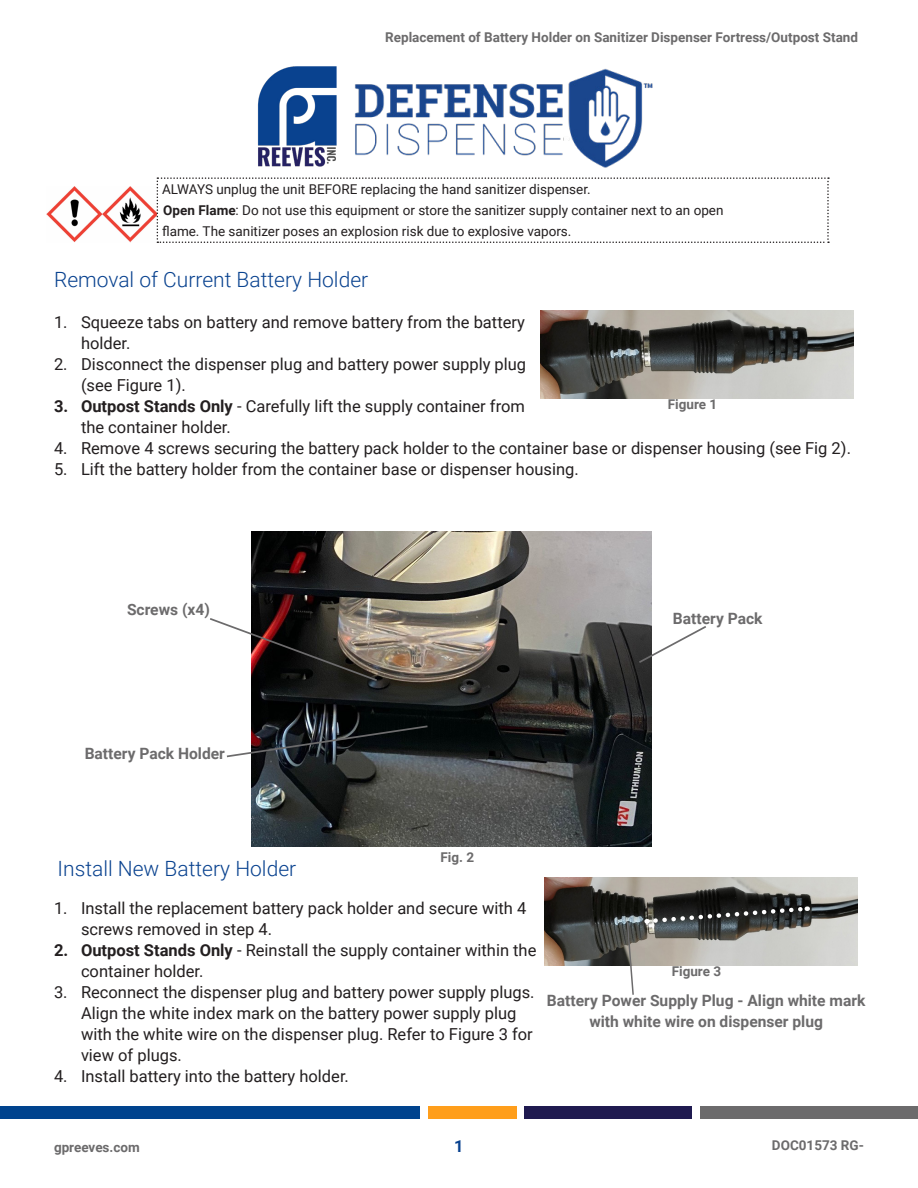
<style>
.page{position:relative;width:918px;height:1188px;background:#fff}
.page>*{position:absolute;margin:0;border:0;box-sizing:border-box;transform-origin:0 0}
.Sub_Header{font:300 21px "Roboto";color:#09428f}
.t1{font:16.5px/21px "Roboto";color:#231f20}
.t2{font:700 16.5px "Roboto";color:#09428f}
.t3{font:700 15.6px/20.9px "Roboto";color:#6c6b6c;text-align:center}
.Bullets{font:13.5px "Roboto";color:#231f20}
.t4{font:700 13.5px "Roboto";color:#6c6b6c}
.s1{font-weight:700}
</style>
<div class="page">
<div style="left:700px;top:1106px;width:218px;height:13px;background:#6c6b6c"></div>
<div style="left:0;top:1106px;width:419px;height:13px;background:#00438e"></div>
<div style="left:428px;top:1106px;width:89px;height:13px;background:#ff9e1b"></div>
<div style="left:525px;top:1106px;width:167px;height:13px;background:#1f1a50"></div>
<img style="left:251px;top:531px;width:400px;height:316px">
<img style="left:257px;top:67px;width:80px;height:100px">
<img style="left:354px;top:68px;width:299px;height:100px">
<img style="left:46px;top:184px;width:111px;height:59px">
<svg style="left:157px;top:177px;width:672px;height:66px"></svg>
<img style="left:540px;top:310px;width:314px;height:88px">
<svg style="left:210px;top:617px;width:169px;height:65px"></svg>
<svg style="left:637px;top:624px;width:69px;height:41px"></svg>
<img style="left:544px;top:877px;width:314px;height:88px">
<svg style="left:626px;top:920px;width:9px;height:75px"></svg>
<svg style="left:647px;top:904px;width:161px;height:21px;background:#3a3c3b"></svg>
<svg style="left:226px;top:724px;width:203px;height:34px;background:#3d4043"></svg>
<p class="t4" style="left:385px;top:28px;width:474px">Replacement of Battery Holder on Sanitizer Dispenser Fortress/Outpost Stand</p>
<p class="Bullets" style="left:162px;top:180px;width:430px">ALWAYS unplug the unit BEFORE replacing the hand sanitizer dispenser.</p>
<p class="Bullets" style="left:163px;top:201px;width:562px"><span class="s1">Open Flame</span>: Do not use this equipment or store the sanitizer supply container next to an open</p>
<p class="Bullets" style="left:162px;top:222px;width:411px">flame. The sanitizer poses an explosion risk due to explosive vapors.</p>
<p class="Sub_Header" style="left:54px;top:265px;width:316px">Removal of Current Battery Holder</p>
<p class="t1" style="left:81px;top:311px;width:445px;text-indent:-27px">1. Squeeze tabs on battery and remove battery from the battery holder.</p>
<p class="t1" style="left:81px;top:353px;width:447px;text-indent:-27px">2. Disconnect the dispenser plug and battery power supply plug (see Figure 1).</p>
<p class="t1" style="left:81px;top:395px;width:445px;text-indent:-27px"><span class="s1">3. Outpost Stands Only</span> - Carefully lift the supply container from the container holder.</p>
<p class="t1" style="left:54px;top:437px;width:799px">4. Remove 4 screws securing the battery pack holder to the container base or dispenser housing (see Fig 2).</p>
<p class="t1" style="left:54px;top:458px;width:526px">5. Lift the battery holder from the container base or dispenser housing.</p>
<p class="t4" style="left:668px;top:394px;width:51px">Figure 1</p>
<p class="t3" style="left:127px;top:598px;width:84px">Screws (x4)</p>
<p class="t3" style="left:673px;top:607px;width:91px">Battery Pack</p>
<p class="t3" style="left:85px;top:742px;width:142px">Battery Pack Holder</p>
<p class="Sub_Header" style="left:58px;top:854px;width:240px">Install New Battery Holder</p>
<p class="t4" style="left:440px;top:848px;width:35px">Fig. 2</p>
<p class="t1" style="left:81px;top:897px;width:447px;text-indent:-27px">1. Install the replacement battery pack holder and secure with 4 screws removed in step 4.</p>
<p class="t1" style="left:81px;top:939px;width:457px;text-indent:-27px"><span class="s1">2. Outpost Stands Only</span> - Reinstall the supply container within the container holder.</p>
<p class="t1" style="left:81px;top:981px;width:455px;text-indent:-27px">3. Reconnect the dispenser plug and battery power supply plugs.<br>Align the white index mark on the battery power supply plug with the white wire on the dispenser plug. Refer to Figure 3 for view of plugs.</p>
<p class="t1" style="left:54px;top:1065px;width:296px">4. Install battery into the battery holder.</p>
<p class="t4" style="left:672px;top:961px;width:51px">Figure 3</p>
<p class="t3" style="left:547px;top:990px;width:320px">Battery Power Supply Plug - Align white mark with white wire on dispenser plug</p>
<p class="t4" style="left:54px;top:1138px;width:87px">gpreeves.com</p>
<p class="t2" style="left:454px;top:1135px;width:11px">1</p>
<p class="t4" style="left:772px;top:1136px;width:94px">DOC01573 RG-</p>
</div>
